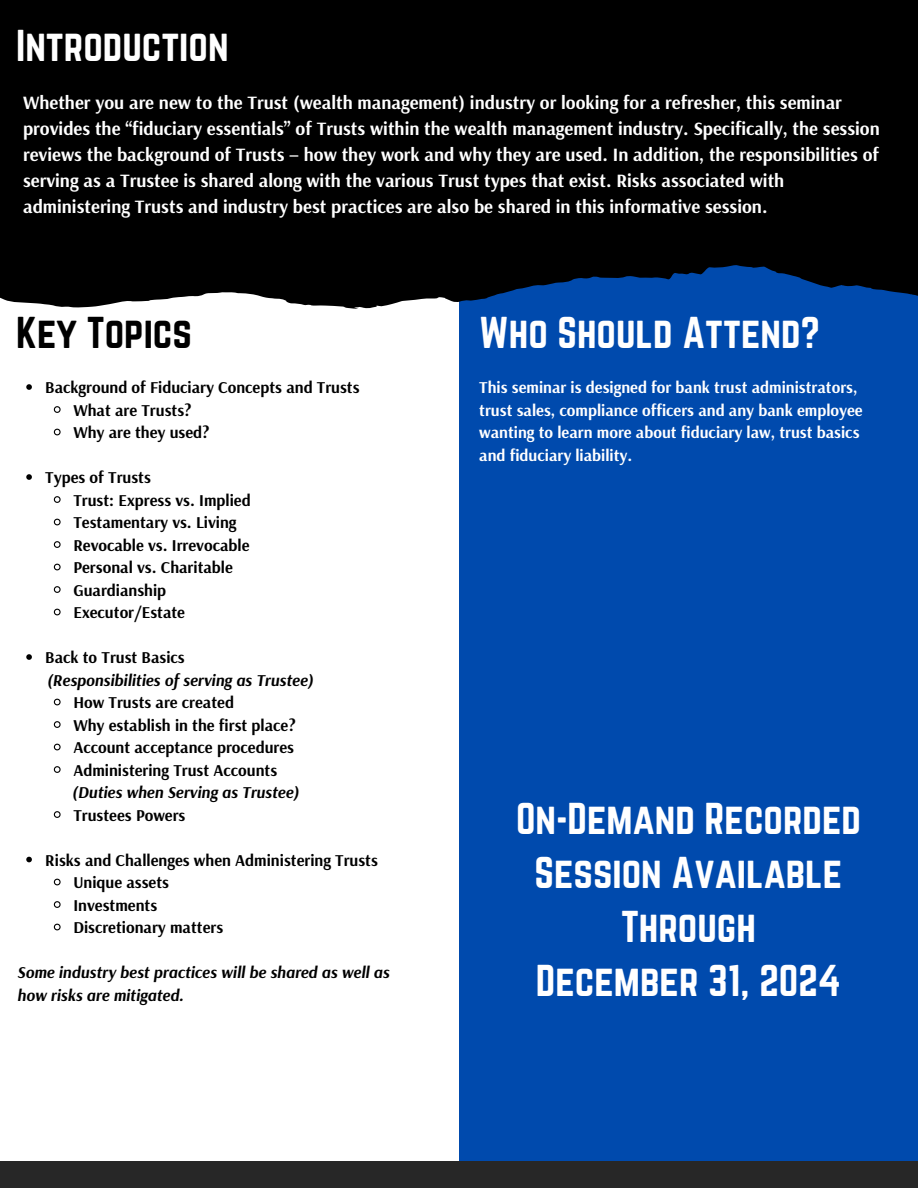
<style>
.page{position:relative;width:918px;height:1188px;background:#fff}
.page>*{position:absolute;margin:0;border:0;box-sizing:border-box;transform-origin:0 0}
.t1{font:39px/54px "Norwester";color:#fff;text-align:center}
.t2{font:39px "Norwester";color:#000}
.t3{font:700 18.75px/25.8px "Arsenal";color:#fff}
.t4{font:700 16.5px "Arsenal";color:#000}
.t5{font:700 16.5px/22.5px "Arsenal";color:#fff}
.t6{font:italic 700 16.5px/22.5px "Arsenal";color:#000}
</style>
<div class="page">
<div style="left:0;top:0;width:459px;height:309px;background:#000"></div>
<div style="left:459px;top:262px;width:459px;height:926px;background:#004aad"></div>
<div style="left:0;top:1161px;width:918px;height:27px;background:#272727"></div>
<div style="left:153px;top:0;width:765px;height:268px;background:#000"></div>
<svg style="left:26px;top:384px;width:6px;height:6px"></svg>
<svg style="left:53px;top:406px;width:8px;height:7px"></svg>
<svg style="left:53px;top:428px;width:8px;height:8px"></svg>
<svg style="left:26px;top:474px;width:6px;height:6px"></svg>
<svg style="left:53px;top:496px;width:8px;height:7px"></svg>
<svg style="left:53px;top:518px;width:8px;height:8px"></svg>
<svg style="left:53px;top:541px;width:8px;height:7px"></svg>
<svg style="left:53px;top:563px;width:8px;height:8px"></svg>
<svg style="left:53px;top:586px;width:8px;height:7px"></svg>
<svg style="left:53px;top:608px;width:8px;height:8px"></svg>
<svg style="left:26px;top:654px;width:6px;height:6px"></svg>
<svg style="left:53px;top:698px;width:8px;height:8px"></svg>
<svg style="left:53px;top:721px;width:8px;height:7px"></svg>
<svg style="left:53px;top:743px;width:8px;height:8px"></svg>
<svg style="left:53px;top:766px;width:8px;height:7px"></svg>
<svg style="left:53px;top:811px;width:8px;height:7px"></svg>
<svg style="left:26px;top:857px;width:6px;height:5px"></svg>
<svg style="left:53px;top:878px;width:8px;height:8px"></svg>
<svg style="left:53px;top:901px;width:8px;height:7px"></svg>
<svg style="left:53px;top:923px;width:8px;height:8px"></svg>
<h3 class="t1" style="left:16px;top:19px;width:214px">Introduction</h3>
<h1 class="t3" style="left:23px;top:89px;width:858px">Whether you are new to the Trust (wealth management) industry or looking for a refresher, this seminar provides the “fiduciary essentials” of Trusts within the wealth management industry. Specifically, the session reviews the background of Trusts – how they work and why they are used. In addition, the responsibilities of serving as a Trustee is shared along with the various Trust types that exist. Risks associated with administering Trusts and industry best practices are also be shared in this informative session.</h1>
<p class="t2" style="left:16px;top:309px;width:177px">Key Topics</p>
<p class="t1" style="left:479px;top:306px;width:342px">Who Should Attend?</p>
<p class="t5" style="left:479px;top:376px;width:385px">This seminar is designed for bank trust administrators, trust sales, compliance officers and any bank employee wanting to learn more about fiduciary law, trust basics and fiduciary liability.</p>
<h2 class="t4" style="left:45px;top:377px;width:316px">Background of Fiduciary Concepts and Trusts</h2>
<h1 class="t4" style="left:73px;top:399px;width:120px">What are Trusts?</h1>
<h3 class="t4" style="left:73px;top:422px;width:138px">Why are they used?</h3>
<h1 class="t4" style="left:45px;top:467px;width:107px">Types of Trusts</h1>
<p class="t4" style="left:73px;top:489px;width:179px">Trust: Express vs. Implied</p>
<p class="t4" style="left:73px;top:512px;width:165px">Testamentary vs. Living</p>
<p class="t4" style="left:73px;top:534px;width:178px">Revocable vs. Irrevocable</p>
<p class="t4" style="left:73px;top:557px;width:161px">Personal vs. Charitable</p>
<p class="t4" style="left:73px;top:579px;width:94px">Guardianship</p>
<p class="t4" style="left:73px;top:602px;width:113px">Executor/Estate</p>
<p class="t4" style="left:45px;top:647px;width:141px">Back to Trust Basics</p>
<p class="t6" style="left:47px;top:668px;width:268px">(Responsibilities of serving as Trustee)</p>
<p class="t4" style="left:73px;top:692px;width:162px">How Trusts are created</p>
<p class="t4" style="left:73px;top:714px;width:224px">Why establish in the first place?</p>
<p class="t4" style="left:73px;top:737px;width:222px">Account acceptance procedures</p>
<p class="t4" style="left:73px;top:759px;width:205px">Administering Trust Accounts</p>
<h3 class="t6" style="left:72px;top:781px;width:229px">(Duties when Serving as Trustee)</h3>
<p class="t4" style="left:73px;top:804px;width:114px">Trustees Powers</p>
<p class="t4" style="left:45px;top:849px;width:334px">Risks and Challenges when Administering Trusts</p>
<p class="t4" style="left:73px;top:872px;width:97px">Unique assets</p>
<p class="t4" style="left:73px;top:894px;width:85px">Investments</p>
<h3 class="t4" style="left:73px;top:917px;width:151px">Discretionary matters</h3>
<p class="t6" style="left:17px;top:961px;width:373px">Some industry best practices will be shared as well as how risks are mitigated.</p>
<p class="t1" style="left:516px;top:792px;width:346px">On-Demand Recorded<br>Session Available<br>Through<br>December 31, 2024</p>
</div>
